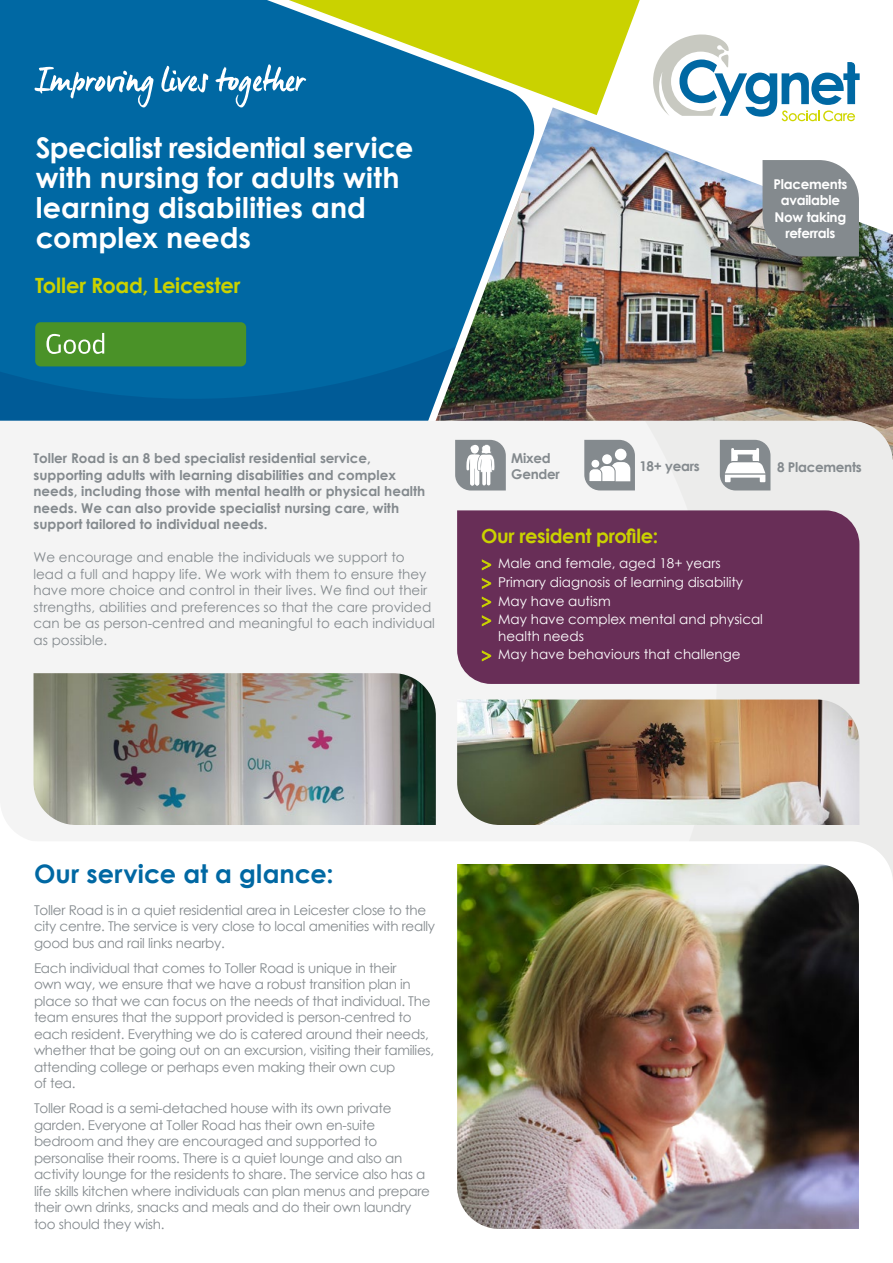
<style>
.page{position:relative;width:893px;height:1263px;background:#fff}
.page>*{position:absolute;margin:0;border:0;box-sizing:border-box;transform-origin:0 0}
.t1{font:700 28.5px/30px "Century Gothic";color:#fff}
.t2{font:700 25.5px "Century Gothic";letter-spacing:.005em;color:#0068a3}
.t3{font:700 21px "Century Gothic";letter-spacing:-.015em;color:#cad200}
.t4{font:700 19.5px "Century Gothic";letter-spacing:-.02em;color:#cad200}
.t5{font:13.5px/16.5px "Century Gothic";letter-spacing:-.02em;color:#848a8e}
.t6{font:13.5px/16.5px "Century Gothic";color:#848a8e}
.t7{font:700 13.5px/16.5px "Century Gothic";color:#848a8e}
.t8{font:13.5px/18.6px "Century Gothic";color:#fff}
.t9{font:700 13.5px/16.5px "Century Gothic";letter-spacing:-.02em;color:#fff;text-align:center}
.t10{font:700 13.5px/16px "Century Gothic";letter-spacing:-.02em;color:#848a8e}
.s1{font-family:"Myriad Pro";font-size:18px;color:#cad200}
</style>
<div class="page">
<div style="left:0;top:0;width:421px;height:249px;background:#0068a3"></div>
<svg style="left:0;top:249px;width:421px;height:172px;background:#0065a0"></svg>
<img style="left:421px;top:115px;width:472px;height:306px">
<svg style="left:215px;top:0;width:425px;height:115px;background:#79a964"></svg>
<div style="left:0;top:421px;width:645px;height:420px;background:#f4f4f4"></div>
<svg style="left:645px;top:420px;width:248px;height:421px;background:#ebeae9"></svg>
<svg style="left:720px;top:440px;width:50px;height:50px"></svg>
<svg style="left:455px;top:440px;width:51px;height:50px"></svg>
<svg style="left:584px;top:440px;width:51px;height:50px"></svg>
<div style="left:591px;top:460px;width:8px;height:8px;background:#fff;border-radius:50%"></div>
<div style="left:457px;top:510px;width:402px;height:174px;background:#682e57"></div>
<img style="left:457px;top:864px;width:402px;height:365px">
<svg style="left:762px;top:160px;width:97px;height:96px;background:#888e91"></svg>
<img style="left:34px;top:673px;width:402px;height:152px">
<img style="left:457px;top:699px;width:402px;height:126px">
<div style="left:35px;top:322px;width:211px;height:44px;background:#4a9228;border-radius:5px"></div>
<svg style="left:46px;top:333px;width:58px;height:21px"></svg>
<svg style="left:35px;top:67px;width:119px;height:40px"></svg>
<svg style="left:161px;top:66px;width:47px;height:26px"></svg>
<svg style="left:215px;top:64px;width:91px;height:43px"></svg>
<svg style="left:651px;top:34px;width:209px;height:87px"></svg>
<h1 class="t1" style="left:36px;top:131px;width:379px">Specialist residential service with nursing for adults with learning disabilities and complex needs</h1>
<h3 class="t3" style="left:35px;top:269px;width:207px">Toller Road, Leicester</h3>
<p class="t9" style="left:773px;top:175px;width:75px">Placements available<br>Now taking referrals</p>
<p class="t7" style="left:34px;top:449px;width:393px">Toller Road is an 8 bed specialist residential service, supporting adults with learning disabilities and complex needs, including those with mental health or physical health needs. We can also provide specialist nursing care, with support tailored to individual needs.</p>
<p class="t6" style="left:34px;top:549px;width:403px">We encourage and enable the individuals we support to lead a full and happy life. We work with them to ensure they have more choice and control in their lives. We find out their strengths, abilities and preferences so that the care provided can be as person-centred and meaningful to each individual as possible.</p>
<p class="t10" style="left:511px;top:449px;width:50px">Mixed<br>Gender</p>
<p class="t7" style="left:639px;top:457px;width:62px">18+ years</p>
<p class="t10" style="left:777px;top:459px;width:86px">8 Placements</p>
<h3 class="t4" style="left:481px;top:521px;width:179px">Our resident profile:</h3>
<p class="t8" style="left:481px;top:554px;width:283px"><span class="s1">&gt;</span> Male and female, aged 18+ years<br><span class="s1">&gt;</span> Primary diagnosis of learning disability<br><span class="s1">&gt;</span> May have autism<br><span class="s1">&gt;</span> May have complex mental and physical</p>
<p class="t8" style="left:481px;top:626px;width:261px;text-indent:17px">health needs<br><span class="s1">&gt;</span> May have behaviours that challenge</p>
<h2 class="t2" style="left:34px;top:854px;width:301px">Our service at a glance:</h2>
<p class="t5" style="left:34px;top:901px;width:403px">Toller Road is in a quiet residential area in Leicester close to the city centre. The service is very close to local amenities with really good bus and rail links nearby.</p>
<p class="t5" style="left:34px;top:959px;width:402px">Each individual that comes to Toller Road is unique in their<br>own way, we ensure that we have a robust transition plan in place so that we can focus on the needs of that individual. The team ensures that the support provided is person-centred to each resident. Everything we do is catered around their needs, whether that be going out on an excursion, visiting their families, attending college or perhaps even making their own cup<br>of tea.</p>
<p class="t5" style="left:34px;top:1100px;width:397px">Toller Road is a semi-detached house with its own private garden. Everyone at Toller Road has their own en-suite bedroom and they are encouraged and supported to personalise their rooms. There is a quiet lounge and also an activity lounge for the residents to share. The service also has a life skills kitchen where individuals can plan menus and prepare their own drinks, snacks and meals and do their own laundry too should they wish.</p>
</div>
